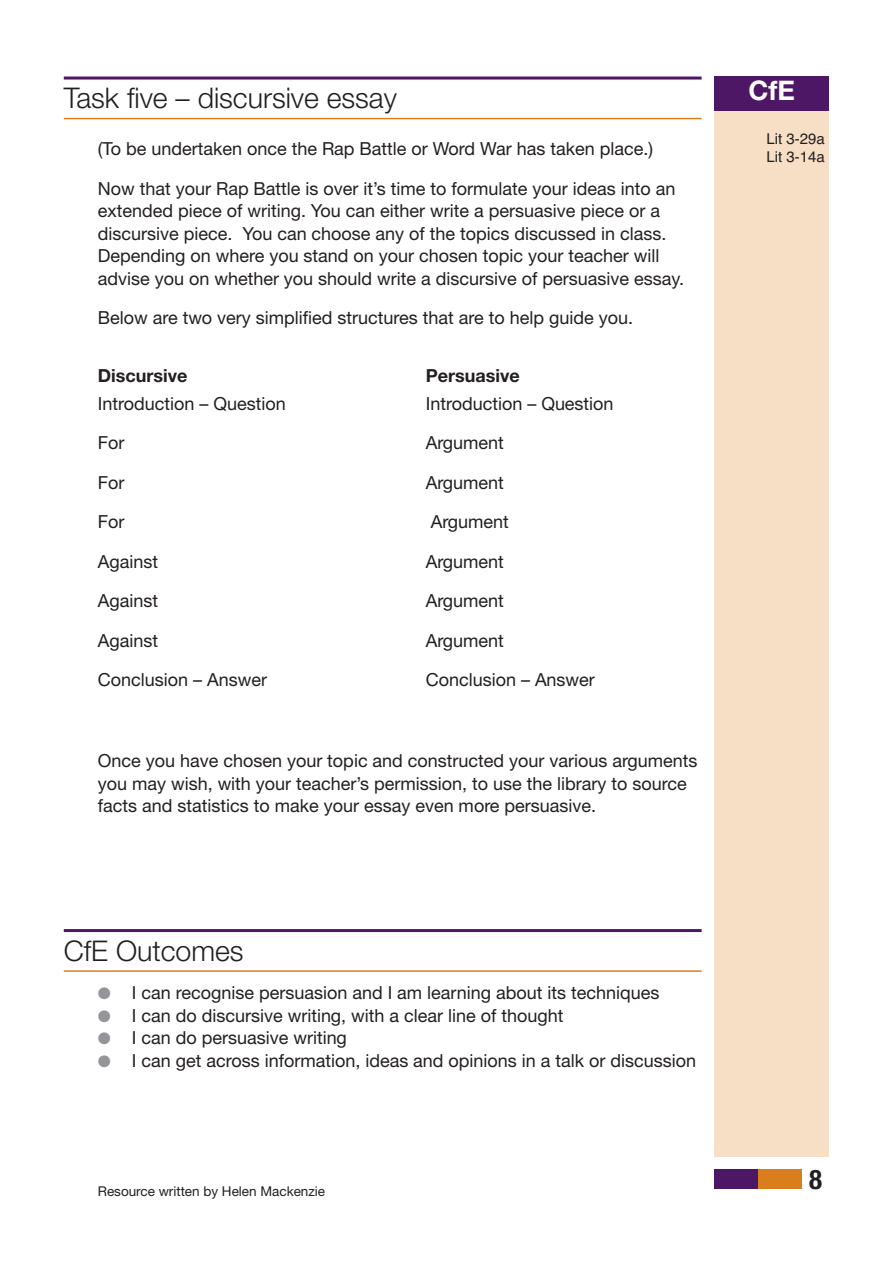
<style>
.page{position:relative;width:893px;height:1263px;background:#fff}
.page>*{position:absolute;margin:0;border:0;box-sizing:border-box;transform-origin:0 0}
.t1{font:300 28.5px "Helvetica Neue LT";color:#231f20}
.t2{font:700 27px "Helvetica Neue LT";color:#fff}
.t3{font:700 condensed 27px "Helvetica Neue LT";color:#231f20}
.t4{font:18px/39.5px "Helvetica Neue LT";color:#231f20}
.t5{font:700 18px "Helvetica Neue LT";color:#231f20}
.t6{font:15px/18px "Helvetica";color:#231f20}
.t7{font:13.5px "Helvetica Neue LT";color:#231f20}
.s1{color:#939598}
</style>
<div class="page">
<hr style="left:64px;top:77px;width:638px;height:3px;background:#4d1765">
<hr style="left:64px;top:118px;width:638px;height:1px;background:#da7e1d">
<div style="left:714px;top:111px;width:115px;height:1046px;background:#f7dfc6"></div>
<div style="left:714px;top:77px;width:115px;height:34px;background:#4d1765"></div>
<div style="left:714px;top:1169px;width:44px;height:20px;background:#4d1765"></div>
<div style="left:758px;top:1169px;width:44px;height:20px;background:#da7e1d"></div>
<hr style="left:64px;top:929px;width:638px;height:3px;background:#4d1765">
<hr style="left:64px;top:970px;width:638px;height:2px;background:#da7e1d">
<h1 class="t1" style="left:64px;top:88px;width:335px">Task five – discursive essay</h1>
<p class="t4" style="left:98px;top:131px;width:579px">(To be undertaken once the Rap Battle or Word War has taken place.)<br>Now that your Rap Battle is over it’s time to formulate your ideas into an</p>
<p class="t4" style="left:98px;top:201px;width:588px;line-height:22.5px">extended piece of writing. You can either write a persuasive piece or a discursive piece. You can choose any of the topics discussed in class.<br>Depending on where you stand on your chosen topic your teacher will advise you on whether you should write a discursive of persuasive essay.</p>
<p class="t4" style="left:98px;top:300px;width:537px">Below are two very simplified structures that are to help guide you.</p>
<p class="t5" style="left:98px;top:369px;width:91px">Discursive</p>
<p class="t4" style="left:98px;top:385px;width:189px">Introduction – Question<br>For<br>For<br>For<br>Against<br>Against<br>Against<br>Conclusion – Answer</p>
<p class="t5" style="left:426px;top:369px;width:95px">Persuasive</p>
<p class="t4" style="left:426px;top:385px;width:189px">Introduction – Question<br>Argument<br>Argument<br>Argument<br>Argument<br>Argument<br>Argument<br>Conclusion – Answer</p>
<p class="t4" style="left:98px;top:751px;width:601px;line-height:22.5px">Once you have chosen your topic and constructed your various arguments you may wish, with your teacher’s permission, to use the library to source facts and statistics to make your essay even more persuasive.</p>
<h1 class="t1" style="left:64px;top:940px;width:181px">CfE Outcomes</h1>
<p class="t4" style="left:98px;top:975px;width:563px"><span class="s1">●</span> I can recognise persuasion and I am learning about its techniques</p>
<p class="t4" style="left:98px;top:997px;width:467px"><span class="s1">●</span> I can do discursive writing, with a clear line of thought</p>
<p class="t4" style="left:98px;top:1020px;width:251px"><span class="s1">●</span> I can do persuasive writing</p>
<p class="t4" style="left:98px;top:1042px;width:600px"><span class="s1">●</span> I can get across information, ideas and opinions in a talk or discussion</p>
<p class="t7" style="left:98px;top:1186px;width:229px">Resource written by Helen Mackenzie</p>
<h2 class="t2" style="left:749px;top:81px;width:48px">CfE</h2>
<p class="t6" style="left:766px;top:130px;width:60px">Lit 3-29a<br>Lit 3-14a</p>
<h2 class="t3" style="left:809px;top:1169px;width:14px">8</h2>
</div>
